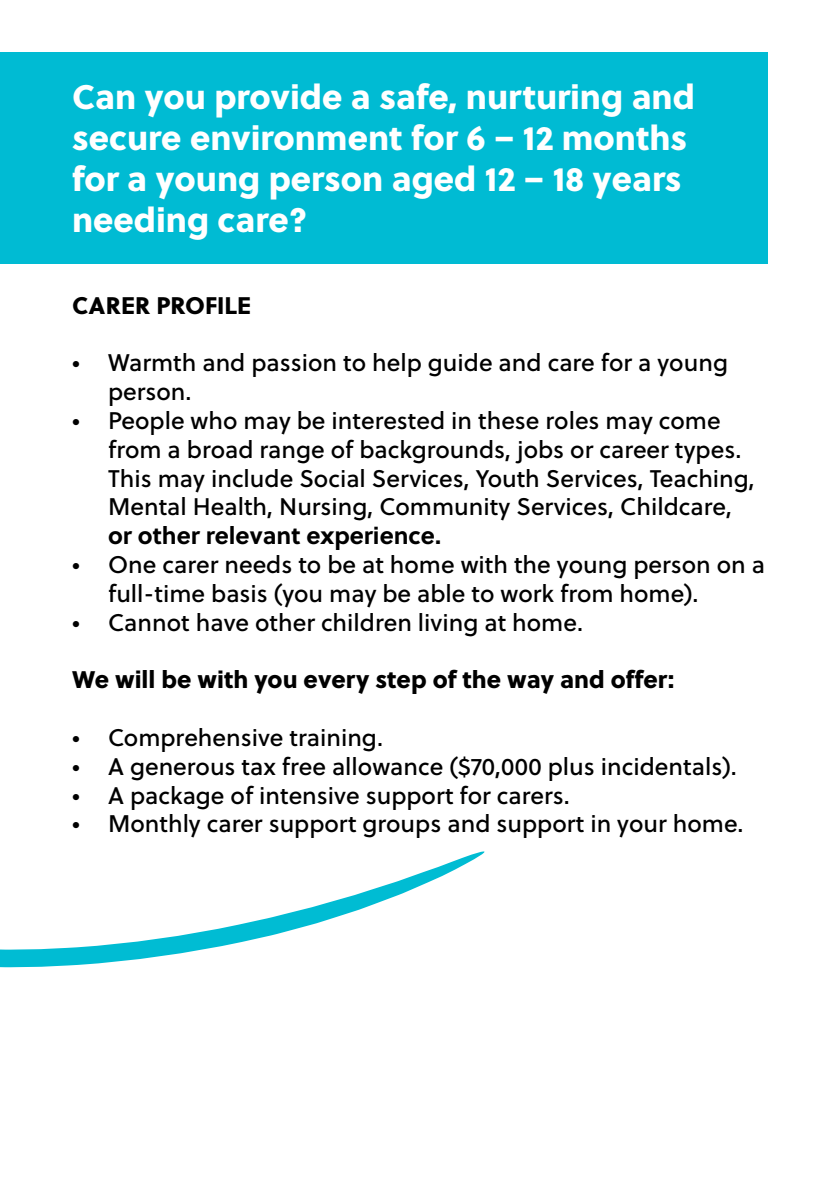
<style>
.page{position:relative;width:840px;height:1191px;background:#fff}
.page>*{position:absolute;margin:0;border:0;box-sizing:border-box;transform-origin:0 0}
.t1{font:34px/40.8px "Soleil Xb";color:#fff}
.t2{font:24px/28.8px "Soleil Bk";color:#000}
.t3{font:24px "Soleil Xb";color:#000}
.t4{font:700 24px "Soleil";color:#000}
</style>
<div class="page">
<div style="left:0;top:52px;width:767px;height:212px;background:#00bbd3"></div>
<svg style="left:0;top:851px;width:484px;height:116px"></svg>
<h1 class="t1" style="left:72px;top:75px;width:624px">Can you provide a safe, nurturing and secure environment for 6 – 12 months for a young person aged 12 – 18 years needing care?</h1>
<p class="t3" style="left:72px;top:286px;width:180px">CARER PROFILE</p>
<p class="t2" style="left:108px;top:347px;width:621px;text-indent:-36px">• Warmth and passion to help guide and care for a young person.</p>
<p class="t2" style="left:108px;top:405px;width:648px;text-indent:-36px">• People who may be interested in these roles may come from a broad range of backgrounds, jobs or career types.<br>This may include Social Services, Youth Services, Teaching, Mental Health, Nursing, Community Services, Childcare,</p>
<p class="t4" style="left:108px;top:517px;width:334px">or other relevant experience.</p>
<p class="t2" style="left:108px;top:549px;width:658px;text-indent:-36px">• One carer needs to be at home with the young person on a full-time basis (you may be able to work from home).</p>
<p class="t2" style="left:72px;top:607px;width:512px">• Cannot have other children living at home.</p>
<p class="t3" style="left:72px;top:661px;width:603px">We will be with you every step of the way and offer:</p>
<p class="t2" style="left:72px;top:722px;width:312px">• Comprehensive training.</p>
<p class="t2" style="left:72px;top:751px;width:666px">• A generous tax free allowance ($70,000 plus incidentals).</p>
<p class="t2" style="left:72px;top:779px;width:499px">• A package of intensive support for carers.</p>
<p class="t2" style="left:72px;top:808px;width:672px">• Monthly carer support groups and support in your home.</p>
</div>
